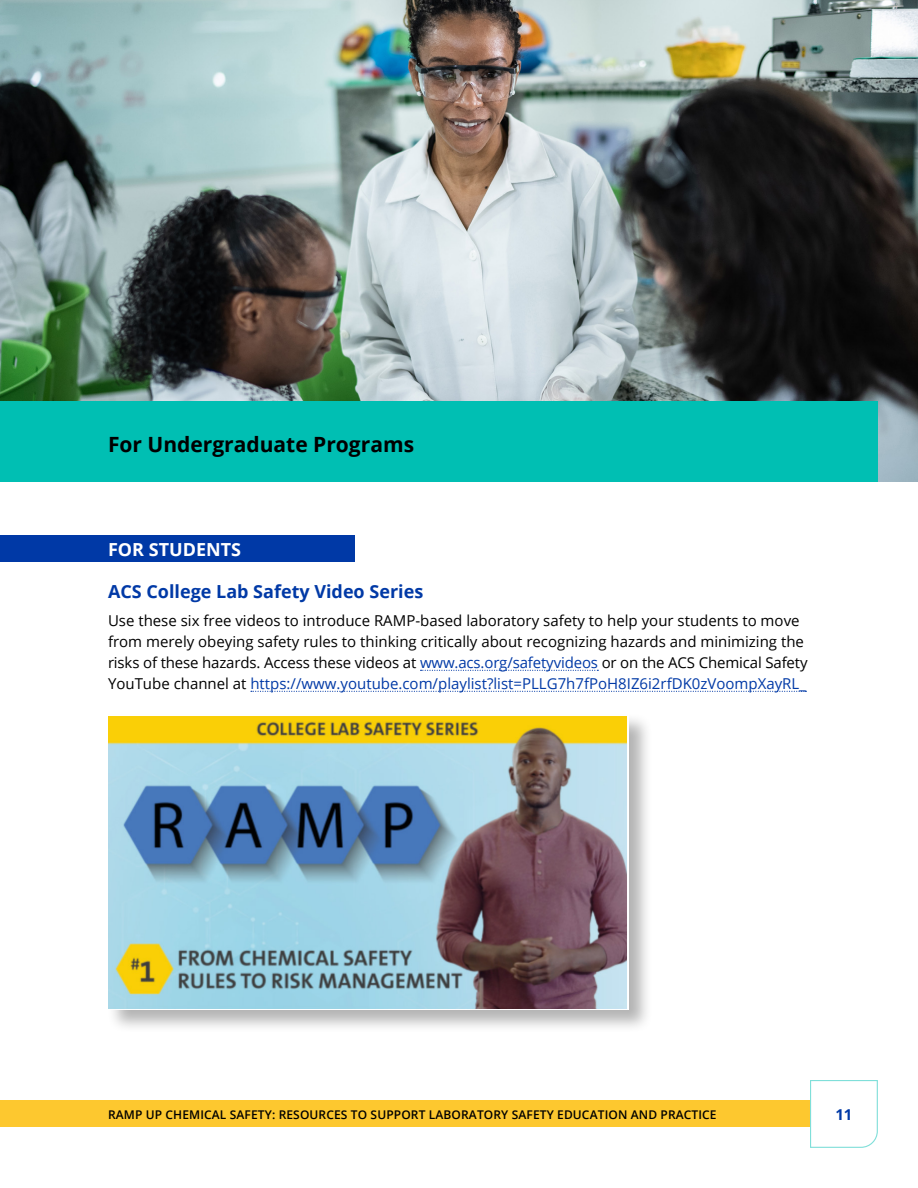
<style>
.page{position:relative;width:918px;height:1188px;background:#fff}
.page>*{position:absolute;margin:0;border:0;box-sizing:border-box;transform-origin:0 0}
.t1{font:700 21px "Open Sans";color:#000}
.t2{font:700 18px "Open Sans";color:#0039a6}
.t3{font:700 18px "Open Sans";color:#fff}
.t4{font:15px/21px "Open Sans";color:#000}
.t5{font:700 15px "Open Sans";color:#0039a6}
.t6{font:600 12px "Open Sans";letter-spacing:.01em;color:#000}
.s1{color:#0039a6}
</style>
<div class="page">
<div style="left:0;top:1100px;width:810px;height:27px;background:#fdc82f"></div>
<div style="left:0;top:535px;width:354px;height:27px;background:#0039a6"></div>
<svg style="left:810px;top:1080px;width:68px;height:68px"></svg>
<img style="left:0;top:0;width:918px;height:482px">
<div style="left:0;top:401px;width:878px;height:81px;background:#00bfb3"></div>
<svg style="left:421px;top:670px;width:177px;height:1px"></svg>
<svg style="left:251px;top:691px;width:555px;height:1px"></svg>
<div style="left:107px;top:713px;width:546px;height:320px;background:#000;opacity:.3"></div>
<img style="left:108px;top:714px;width:521px;height:295px">
<h1 class="t1" style="left:108px;top:430px;width:308px">For Undergraduate Programs</h1>
<p class="t3" style="left:108px;top:537px;width:135px">FOR STUDENTS</p>
<p class="t2" style="left:108px;top:579px;width:317px">ACS College Lab Safety Video Series</p>
<p class="t4" style="left:108px;top:610px;width:701px">Use these six free videos to introduce RAMP-based laboratory safety to help your students to move from merely obeying safety rules to thinking critically about recognizing hazards and minimizing the risks of these hazards. Access these videos at <span class="s1">www.acs.org/safetyvideos</span> or on the ACS Chemical Safety YouTube channel at <span class="s1">https://www.youtube.com/playlist?list=PLLG7h7fPoH8IZ6i2rfDK0zVoompXayRL_</span></p>
<p class="t6" style="left:108px;top:1106px;width:610px">RAMP UP CHEMICAL SAFETY: RESOURCES TO SUPPORT LABORATORY SAFETY EDUCATION AND PRACTICE</p>
<p class="t5" style="left:835px;top:1104px;width:19px">11</p>
</div>
